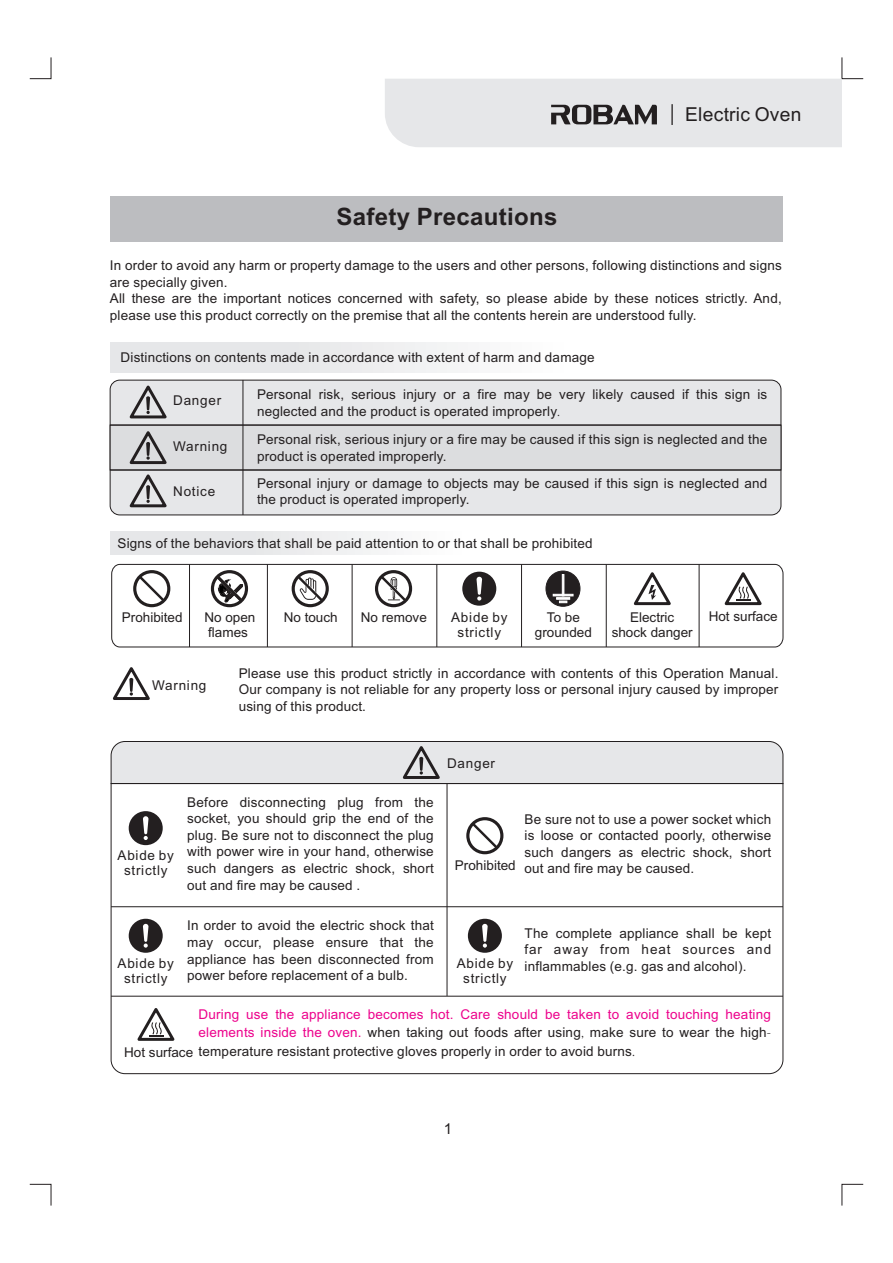
<style>
.page{position:relative;width:893px;height:1263px;background:#fff}
.page>*{position:absolute;margin:0;border:0;box-sizing:border-box;transform-origin:0 0}
.t1{font:700 24px "Arial";letter-spacing:.015em;color:#231f20}
.t2{font:19.2px "Arial";letter-spacing:.015em;color:#231f20}
.t3{font:15px "Arial";color:#231f20}
.t4{font:13.5px/16.6px "Arial";letter-spacing:.015em;color:#231f20;text-align:justify}
.t5{font:13.5px/15.1px "Arial";letter-spacing:.055em;color:#231f20;text-align:center}
.s1{font-family:"Adobe Fangsong Std"}
.s2{color:#ed028c}
</style>
<div class="page">
<svg style="left:111px;top:784px;width:672px;height:290px"></svg>
<hr style="left:111px;top:906px;width:672px;height:1px;background:#231f20">
<hr style="left:447px;top:783px;width:1px;height:213px;background:#231f20">
<hr style="left:111px;top:996px;width:672px;height:1px;background:#231f20">
<svg style="left:29px;top:57px;width:22px;height:22px"></svg>
<svg style="left:29px;top:1184px;width:22px;height:22px"></svg>
<svg style="left:842px;top:1184px;width:21px;height:22px"></svg>
<svg style="left:111px;top:564px;width:672px;height:83px"></svg>
<div style="left:133px;top:570px;width:37px;height:37px;border:3px solid #231f20;border-radius:50%"></div>
<svg style="left:136px;top:573px;width:32px;height:32px"></svg>
<div style="left:211px;top:570px;width:37px;height:37px;border:3px solid #231f20;border-radius:50%"></div>
<svg style="left:213px;top:573px;width:32px;height:32px"></svg>
<div style="left:292px;top:570px;width:37px;height:37px;border:3px solid #231f20;border-radius:50%"></div>
<svg style="left:294px;top:573px;width:32px;height:32px"></svg>
<div style="left:375px;top:570px;width:37px;height:37px;border:3px solid #231f20;border-radius:50%"></div>
<svg style="left:378px;top:573px;width:32px;height:32px"></svg>
<div style="left:462px;top:572px;width:34px;height:34px;background:#231f20;border-radius:50%"></div>
<svg style="left:477px;top:577px;width:5px;height:23px"></svg>
<div style="left:546px;top:571px;width:34px;height:35px;background:#231f20;border:1px solid #231f20;border-radius:50%"></div>
<svg style="left:553px;top:574px;width:20px;height:29px"></svg>
<svg style="left:630px;top:570px;width:44px;height:37px"></svg>
<svg style="left:721px;top:570px;width:44px;height:37px"></svg>
<hr style="left:189px;top:564px;width:1px;height:83px;background:#231f20">
<hr style="left:267px;top:564px;width:1px;height:83px;background:#231f20">
<hr style="left:352px;top:564px;width:1px;height:83px;background:#231f20">
<hr style="left:437px;top:564px;width:1px;height:83px;background:#231f20">
<hr style="left:521px;top:564px;width:1px;height:83px;background:#231f20">
<hr style="left:606px;top:564px;width:1px;height:83px;background:#231f20">
<hr style="left:699px;top:564px;width:1px;height:83px;background:#231f20">
<div style="left:110px;top:196px;width:673px;height:46px;background:#bcbdc0"></div>
<svg style="left:113px;top:667px;width:37px;height:33px"></svg>
<div style="left:110px;top:342px;width:645px;height:30px;background:linear-gradient(to right,#e1e2e4,#fff)"></div>
<div style="left:110px;top:380px;width:671px;height:135px;background:#e6e7e9;border:1px solid #231f20;border-radius:10px"></div>
<hr style="left:243px;top:380px;width:1px;height:135px;background:#231f20">
<div style="left:110px;top:532px;width:499px;height:23px;background:linear-gradient(to right,#e1e2e4,#fff)"></div>
<svg style="left:110px;top:383px;width:671px;height:126px"></svg>
<svg style="left:111px;top:741px;width:672px;height:43px;background:#d9dadc"></svg>
<svg style="left:385px;top:57px;width:478px;height:90px"></svg>
<div style="left:129px;top:811px;width:34px;height:34px;background:#231f20;border-radius:50%"></div>
<svg style="left:143px;top:816px;width:5px;height:24px"></svg>
<div style="left:129px;top:919px;width:34px;height:34px;background:#231f20;border-radius:50%"></div>
<svg style="left:143px;top:924px;width:5px;height:24px"></svg>
<svg style="left:134px;top:1005px;width:44px;height:37px"></svg>
<div style="left:468px;top:919px;width:34px;height:34px;background:#231f20;border-radius:50%"></div>
<svg style="left:482px;top:924px;width:6px;height:24px"></svg>
<div style="left:466px;top:817px;width:37px;height:37px;border:3px solid #231f20;border-radius:50%"></div>
<svg style="left:469px;top:820px;width:32px;height:32px"></svg>
<h1 class="t1" style="left:336px;top:208px;width:223px">Safety Precautions</h1>
<h2 class="t2" style="left:685px;top:107px;width:118px">Electric Oven</h2>
<p class="t4" style="left:110px;top:258px;width:673px;text-align:left">In order to avoid any harm or property damage to the users and other persons, following distinctions and signs are specially given.<br>All these are the important notices concerned with safety, so please abide by these notices strictly. And, please use this product correctly on the premise that all the contents herein are understood fully.</p>
<p class="t4" style="left:121px;top:351px;width:476px">Distinctions on contents made in accordance with extent of harm and damage</p>
<p class="t4" style="left:173px;top:394px;width:50px">Danger</p>
<p class="t4" style="left:257px;top:386px;width:512px;line-height:17.7px">Personal risk, serious injury or a fire may be very likely caused if this sign is neglected and the product is operated improperly<span class="s1">.</span></p>
<p class="t4" style="left:257px;top:433px;width:512px">Personal risk, serious injury or a fire may be caused if this sign is neglected and the product is operated improperly.</p>
<p class="t4" style="left:257px;top:476px;width:512px">Personal injury or damage to objects may be caused if this sign is neglected and the product is operated improperly.</p>
<p class="t4" style="left:117px;top:537px;width:477px">Signs of the behaviors that shall be paid attention to or that shall be prohibited</p>
<p class="t5" style="left:173px;top:440px;width:56px">Warning</p>
<p class="t4" style="left:173px;top:484px;width:44px">Notice</p>
<p class="t4" style="left:122px;top:610px;width:62px">Prohibited</p>
<p class="t4" style="left:284px;top:610px;width:56px">No touch</p>
<p class="t4" style="left:361px;top:610px;width:68px">No remove</p>
<p class="t5" style="left:451px;top:611px;width:58px">Abide by strictly</p>
<p class="t4" style="left:204px;top:611px;width:53px;line-height:15.1px">No open flames</p>
<p class="t4" style="left:535px;top:611px;width:59px;line-height:15.1px;text-align:center">To be grounded</p>
<p class="t4" style="left:612px;top:611px;width:83px;line-height:15.1px;text-align:center">Electric shock danger</p>
<p class="t4" style="left:709px;top:609px;width:71px">Hot surface</p>
<p class="t5" style="left:152px;top:679px;width:56px">Warning</p>
<p class="t4" style="left:239px;top:666px;width:541px">Please use this product strictly in accordance with contents of this Operation Manual.<br>Our company is not reliable for any property loss or personal injury caused by improper using of this product.</p>
<p class="t4" style="left:447px;top:756px;width:50px">Danger</p>
<p class="t5" style="left:118px;top:849px;width:58px">Abide by strictly</p>
<p class="t4" style="left:187px;top:795px;width:248px">Before disconnecting plug from the socket, you should grip the end of the plug. Be sure not to disconnect the plug with power wire in your hand, otherwise such dangers as electric shock, short out and fire may be caused .</p>
<p class="t4" style="left:455px;top:859px;width:62px">Prohibited</p>
<p class="t4" style="left:524px;top:812px;width:248px">Be sure not to use a power socket which is loose or contacted poorly, otherwise such dangers as electric shock, short out and fire may be caused.</p>
<p class="t4" style="left:187px;top:919px;width:248px">In order to avoid the electric shock that may occur, please ensure that the appliance has been disconnected from power before replacement of a bulb.</p>
<p class="t4" style="left:199px;top:1007px;width:574px;line-height:18.1px"><span class="s2">During use the appliance becomes hot. Care should be taken to avoid touching heating elements inside the oven.</span> when taking out foods after using<span class="s1">,</span> make sure to wear the high&shy;temperature resistant protective gloves properly in order to avoid burns<span class="s1">.</span></p>
<p class="t4" style="left:525px;top:926px;width:248px">The complete appliance shall be kept far away from heat sources and inflammables (e.g. gas and alcohol).</p>
<p class="t5" style="left:118px;top:957px;width:58px">Abide by strictly</p>
<p class="t5" style="left:457px;top:957px;width:58px">Abide by strictly</p>
<p class="t4" style="left:124px;top:1045px;width:71px">Hot surface</p>
<p class="t3" style="left:444px;top:1123px;width:10px">1</p>
</div>
